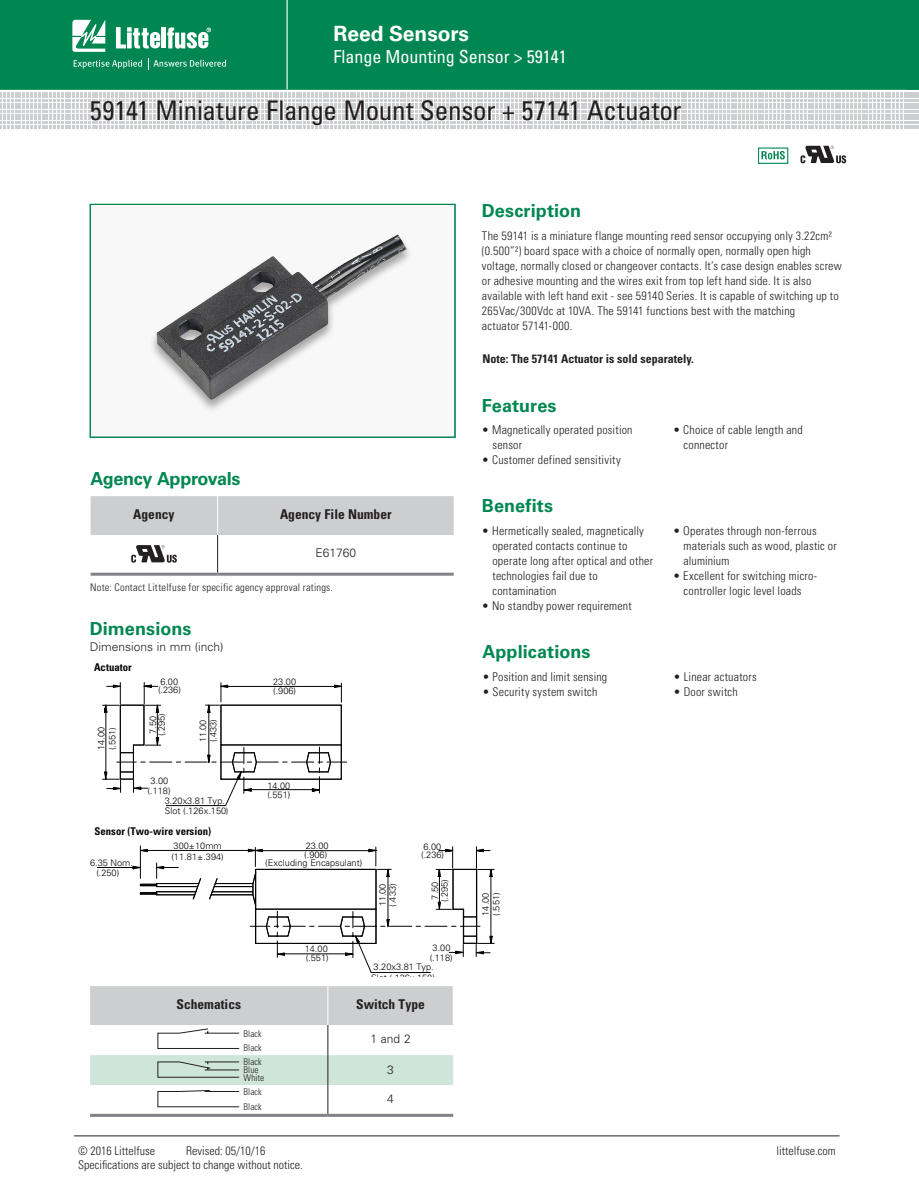
<style>
.page{position:relative;width:919px;height:1191px;background:#fff}
.page>*{position:absolute;margin:0;border:0;box-sizing:border-box;transform-origin:0 0}
.Class_Head{font:condensed 27px "Univers LT Std";letter-spacing:-.01em;color:#231f20}
.t1{font:700 21px "Univers LT Std";letter-spacing:-.005em;color:#fff}
.Strong_Bold_Body{font:700 18px "Univers LT Std";letter-spacing:.005em;color:#008751}
.ch_subtitle_L{font:condensed 18px "Univers LT Std";color:#fff}
.Strong_Bold_Body-2{font:700 18px "Univers LT Std";letter-spacing:-.02em;color:#008751}
.Table_head{font:700 condensed 13.5px "Univers LT Std";color:#231f20}
.Spec_body{font:300 condensed 12px/15px "Univers LT Std";letter-spacing:.015em;color:#231f20}
.段落样式1{font:700 condensed 12px "Univers LT Std";color:#231f20}
.Strong_Bold_Body-3{font:300 12px "Univers LT Std";color:#231f20}
.Chart_Body{font:300 12px "Univers LT Std";color:#231f20}
.t2{font:700 condensed 10.65px "Univers LT Std";letter-spacing:.005em;color:#040504}
.Spec_body-2{font:300 condensed 10.5px "Univers LT Std";letter-spacing:.025em;color:#231f20}
.t3{font:300 condensed 9.3px/14.1px "Univers LT Std";color:#231f20}
.t4{font:300 9.15px/9.6px "Univers LT Std";letter-spacing:.005em;color:#040503}
</style>
<div class="page">
<hr style="left:74px;top:1135px;width:765px;height:1px;background:#231f20">
<svg style="left:0;top:0;width:919px;height:127px;background:#46a37e"></svg>
<div style="left:90px;top:204px;width:365px;height:234px;background:#f8f8f8"></div>
<div style="left:91px;top:496px;width:362px;height:39px;background:#cdced0"></div>
<hr style="left:217px;top:496px;width:1px;height:39px;background:#fff">
<hr style="left:217px;top:535px;width:1px;height:37px;background:#231f20">
<hr style="left:91px;top:572px;width:127px;height:3px;background:#808285">
<hr style="left:218px;top:572px;width:235px;height:3px;background:#808285">
<svg style="left:131px;top:545px;width:46px;height:17px"></svg>
<div style="left:90px;top:204px;width:365px;height:234px;border:1px solid #008751"></div>
<svg style="left:761px;top:151px;width:23px;height:8px"></svg>
<div style="left:758px;top:147px;width:30px;height:17px;border:1px solid #008751"></div>
<svg style="left:800px;top:146px;width:46px;height:17px"></svg>
<hr style="left:90px;top:1113px;width:238px;height:3px;background:#808285">
<hr style="left:328px;top:1113px;width:125px;height:3px;background:#808285">
<hr style="left:327px;top:1025px;width:1px;height:30px;background:#231f20">
<svg style="left:90px;top:986px;width:363px;height:63px"></svg>
<svg style="left:90px;top:1055px;width:363px;height:60px"></svg>
<hr style="left:166px;top:805px;width:59px;height:1px;background:#040503">
<svg style="left:102px;top:682px;width:244px;height:123px"></svg>
<hr style="left:97px;top:867px;width:43px;height:1px;background:#040503">
<svg style="left:133px;top:846px;width:361px;height:126px"></svg>
<img style="left:156px;top:235px;width:251px;height:164px">
<p class="t1" style="left:333px;top:21px;width:137px">Reed Sensors</p>
<p class="ch_subtitle_L" style="left:333px;top:45px;width:234px">Flange Mounting Sensor &gt; 59141</p>
<p class="Class_Head" style="left:90px;top:94px;width:593px">59141 Miniature Flange Mount Sensor + 57141 Actuator</p>
<p class="Strong_Bold_Body" style="left:482px;top:200px;width:101px">Description</p>
<p class="Spec_body" style="left:482px;top:228px;width:361px">The 59141 is a miniature flange mounting reed sensor occupying only 3.22cm² (0.500”²) board space with a choice of normally open, normally open high voltage, normally closed or changeover contacts. It’s case design enables screw or adhesive mounting and the wires exit from top left hand side. It is also available with left hand exit - see 59140 Series. It is capable of switching up to 265Vac/300Vdc at 10VA. The 59141 functions best with the matching<br>actuator 57141-000.</p>
<p class="段落样式1" style="left:482px;top:351px;width:213px">Note: The 57141 Actuator is sold separately.</p>
<p class="Strong_Bold_Body-2" style="left:91px;top:468px;width:151px">Agency Approvals</p>
<p class="Table_head" style="left:133px;top:506px;width:43px">Agency</p>
<p class="Table_head" style="left:280px;top:506px;width:113px">Agency File Number</p>
<p class="Chart_Body" style="left:315px;top:546px;width:42px">E61760</p>
<p class="Spec_body-2" style="left:90px;top:580px;width:244px">Note: Contact Littelfuse for specific agency approval ratings.</p>
<p class="Strong_Bold_Body" style="left:90px;top:618px;width:103px">Dimensions</p>
<p class="Strong_Bold_Body-3" style="left:90px;top:639px;width:135px">Dimensions in mm (inch)</p>
<p class="t2" style="left:94px;top:660px;width:39px">Actuator</p>
<p class="t4" style="left:96px;top:750px;width:24px;line-height:11.1px;rotate:-90deg">14.00 (.551)</p>
<p class="t4" style="left:158px;top:677px;width:24px;line-height:8.4px">6.00 (.236)</p>
<p class="t4" style="left:148px;top:736px;width:24px;line-height:8.7px;rotate:-90deg">7.50 (.295)</p>
<p class="t4" style="left:150px;top:776px;width:19px">3.00</p>
<p class="t4" style="left:148px;top:786px;width:24px">(.118)</p>
<p class="t4" style="left:198px;top:742px;width:24px;rotate:-90deg">11.00</p>
<p class="t4" style="left:208px;top:742px;width:24px;rotate:-90deg">(.433)</p>
<p class="t4" style="left:165px;top:796px;width:65px">3.20x3.81 Typ.<br>Slot (.126x.150)</p>
<p class="t2" style="left:94px;top:824px;width:118px">Sensor (Two-wire version)</p>
<p class="t4" style="left:90px;top:857px;width:44px">6.35 Nom.</p>
<p class="t4" style="left:96px;top:867px;width:24px">(.250)</p>
<p class="t4" style="left:171px;top:840px;width:54px;line-height:10.9px">300±10mm (11.81±.394)</p>
<p class="t4" style="left:273px;top:677px;width:24px">23.00</p>
<p class="t4" style="left:273px;top:686px;width:24px">(.906)</p>
<p class="t4" style="left:267px;top:780px;width:25px">14.00</p>
<p class="t4" style="left:267px;top:790px;width:24px">(.551)</p>
<p class="t4" style="left:306px;top:841px;width:24px">23.00</p>
<p class="t4" style="left:304px;top:850px;width:24px">(.906)</p>
<p class="t4" style="left:265px;top:858px;width:98px">(Excluding Encapsulant)</p>
<p class="t4" style="left:378px;top:906px;width:24px;rotate:-90deg">11.00</p>
<p class="t4" style="left:387px;top:906px;width:24px;rotate:-90deg">(.433)</p>
<p class="t4" style="left:423px;top:841px;width:19px">6.00</p>
<p class="t4" style="left:421px;top:850px;width:24px">(.236)</p>
<p class="t4" style="left:440px;top:902px;width:24px;rotate:-90deg">(.295)</p>
<p class="t4" style="left:430px;top:899px;width:19px;rotate:-90deg">7.50</p>
<p class="t4" style="left:305px;top:944px;width:25px">14.00</p>
<p class="t4" style="left:306px;top:953px;width:24px">(.551)</p>
<p class="t4" style="left:432px;top:943px;width:19px">3.00</p>
<p class="t4" style="left:429px;top:953px;width:24px">(.118)</p>
<p class="t4" style="left:373px;top:962px;width:62px">3.20x3.81 Typ.</p>
<p class="t4" style="left:371px;top:973px;width:65px">Slot (.126x.150)</p>
<p class="Table_head" style="left:176px;top:996px;width:66px">Schematics</p>
<p class="Table_head" style="left:356px;top:996px;width:70px">Switch Type</p>
<p class="Chart_Body" style="left:370px;top:1032px;width:42px">1 and 2</p>
<p class="Chart_Body" style="left:387px;top:1062px;width:8px">3</p>
<p class="Chart_Body" style="left:387px;top:1091px;width:8px">4</p>
<p class="t3" style="left:243px;top:1026px;width:20px">Black<br>Black</p>
<p class="t3" style="left:243px;top:1057px;width:22px;line-height:8.1px">Black<br>Blue<br>White</p>
<p class="t3" style="left:243px;top:1085px;width:20px">Black<br>Black</p>
<p class="Strong_Bold_Body" style="left:482px;top:395px;width:76px">Features</p>
<p class="Spec_body" style="left:492px;top:422px;width:142px;text-indent:-10px">• Magnetically operated position sensor</p>
<p class="Spec_body" style="left:482px;top:452px;width:140px">• Customer defined sensitivity</p>
<p class="Strong_Bold_Body" style="left:482px;top:495px;width:73px">Benefits</p>
<p class="Spec_body" style="left:492px;top:523px;width:162px;text-indent:-10px">• Hermetically sealed, magnetically operated contacts continue to operate long after optical and other technologies fail due to contamination</p>
<p class="Spec_body" style="left:482px;top:598px;width:151px">• No standby power requirement</p>
<p class="Strong_Bold_Body" style="left:482px;top:641px;width:110px">Applications</p>
<p class="Spec_body" style="left:482px;top:669px;width:126px">• Position and limit sensing</p>
<p class="Spec_body" style="left:482px;top:684px;width:117px">• Security system switch</p>
<p class="Spec_body" style="left:683px;top:422px;width:121px;text-indent:-10px">• Choice of cable length and connector</p>
<p class="Spec_body" style="left:683px;top:523px;width:155px;text-indent:-10px">• Operates through non-ferrous materials such as wood, plastic or aluminium</p>
<p class="Spec_body" style="left:673px;top:568px;width:145px;text-align:center">• Excellent for switching micro&shy;controller logic level loads</p>
<p class="Spec_body" style="left:673px;top:669px;width:85px">• Linear actuators</p>
<p class="Spec_body" style="left:673px;top:684px;width:66px">• Door switch</p>
<p class="t4" style="left:481px;top:915px;width:24px;rotate:-90deg">14.00</p>
<p class="t4" style="left:491px;top:915px;width:24px;rotate:-90deg">(.551)</p>
<p class="Spec_body" style="left:78px;top:1143px;width:78px">© 2016 Littelfuse</p>
<p class="Spec_body" style="left:186px;top:1143px;width:81px">Revised: 05/10/16</p>
<p class="Spec_body" style="left:776px;top:1143px;width:61px">littelfuse.com</p>
<p class="Spec_body" style="left:78px;top:1157px;width:226px">Specifications are subject to change without notice.</p>
</div>
